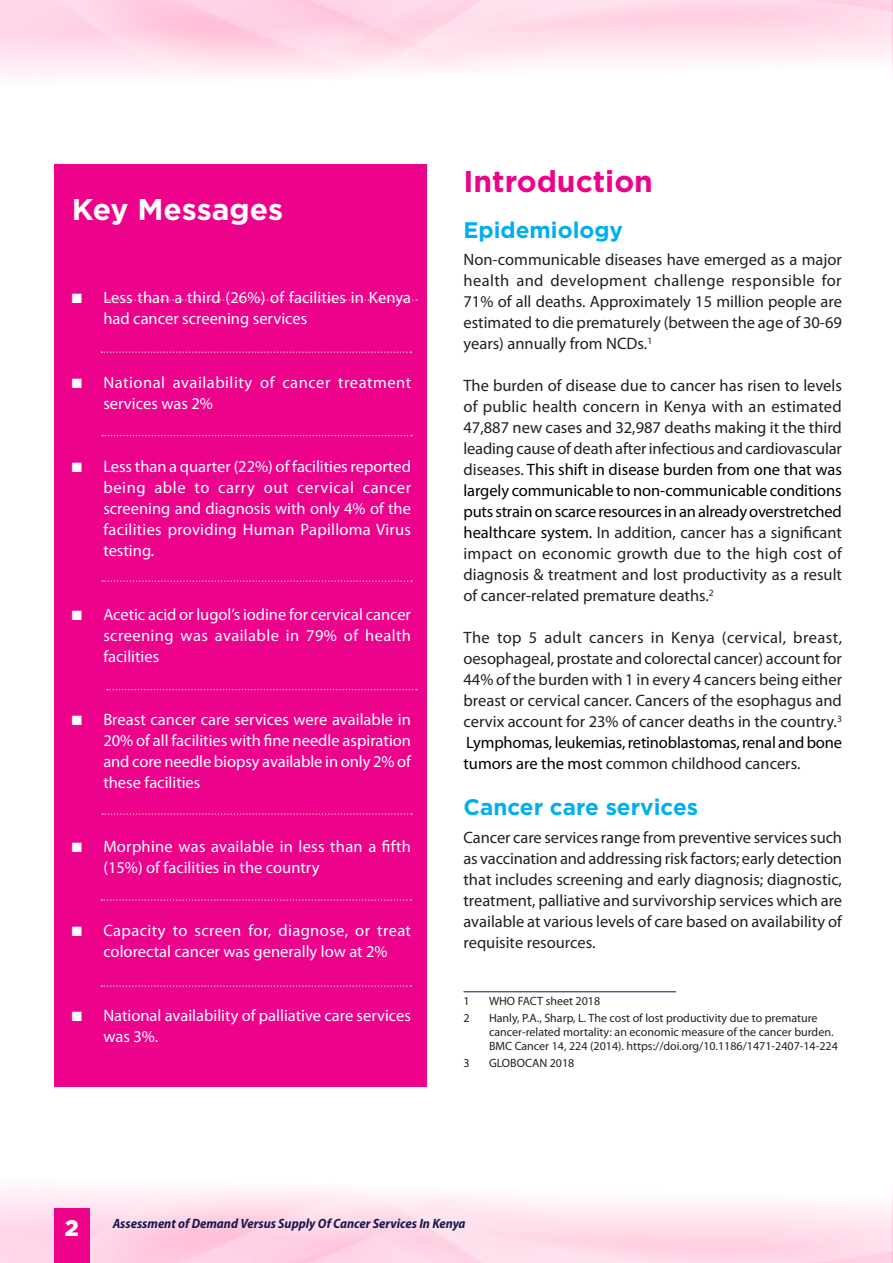
<style>
.page{position:relative;width:893px;height:1263px;background:#fff}
.page>*{position:absolute;margin:0;border:0;box-sizing:border-box;transform-origin:0 0}
.Head{font:700 30px "Gotham";color:#ed028c}
.Head-2{font:700 30px "Gotham";color:#fff}
.Heads_2{font:700 22.5px "Gotham";color:#00aeef}
.t1{font:900 22.5px "Gotham";color:#fff}
.t2{font:16.5px/21px "Myriad Pro";color:#231f20;text-align:justify}
.Bullets{font:16.5px/21px "Myriad Pro";color:#fff}
.Bullets-2{font:16.5px/21px "Myriad Pro";letter-spacing:.03em;color:#fff}
.t3{font:italic 700 semi-condensed 13.5px "Myriad Pro";color:#18194f}
.Footnote_text{font:12px/14.4px "Myriad Pro";color:#231f20}
.s1{color:#000}
</style>
<div class="page">
<div style="left:54px;top:1208px;width:36px;height:55px;background:#ed028c"></div>
<div style="left:54px;top:164px;width:372px;height:922px;background:#ed028c"></div>
<hr style="left:463px;top:991px;width:213px;height:1px;background:#18194f">
<svg style="left:101px;top:351px;width:310px;height:2px"></svg>
<svg style="left:107px;top:299px;width:310px;height:2px"></svg>
<svg style="left:102px;top:435px;width:310px;height:1px"></svg>
<svg style="left:102px;top:580px;width:310px;height:2px"></svg>
<svg style="left:107px;top:689px;width:310px;height:1px"></svg>
<svg style="left:102px;top:813px;width:310px;height:2px"></svg>
<svg style="left:101px;top:899px;width:310px;height:2px"></svg>
<svg style="left:101px;top:985px;width:310px;height:2px"></svg>
<p class="Head-2" style="left:72px;top:192px;width:213px">Key Messages</p>
<p class="Bullets" style="left:103px;top:287px;width:309px;text-indent:-32px">■ Less than a third (26%) of facilities in Kenya had cancer screening services</p>
<p class="Bullets-2" style="left:103px;top:371px;width:309px;text-indent:-32px">■ National availability of cancer treatment services was 2%</p>
<p class="Bullets" style="left:103px;top:456px;width:309px;text-align:justify;text-indent:-32px">■ Less than a quarter (22%) of facilities reported being able to carry out cervical cancer screening and diagnosis with only 4% of the facilities providing Human Papilloma Virus testing.</p>
<p class="Bullets" style="left:103px;top:603px;width:309px;text-align:justify;text-indent:-32px">■ Acetic acid or lugol’s iodine for cervical cancer screening was available in 79% of health facilities</p>
<p class="Bullets" style="left:103px;top:709px;width:309px;text-align:justify;text-indent:-32px">■ Breast cancer care services were available in 20% of all facilities with fine needle aspiration and core needle biopsy available in only 2% of these facilities</p>
<p class="Bullets" style="left:103px;top:835px;width:309px;text-indent:-32px">■ Morphine was available in less than a fifth (15%) of facilities in the country</p>
<p class="Bullets" style="left:72px;top:920px;width:341px;text-align:center">■ Capacity to screen for, diagnose, or treat colorectal cancer was generally low at 2%</p>
<p class="Bullets" style="left:103px;top:1004px;width:309px;text-indent:-32px">■ National availability of palliative care services was 3%.</p>
<p class="Head" style="left:463px;top:164px;width:191px">Introduction</p>
<p class="Heads_2" style="left:463px;top:217px;width:161px">Epidemiology</p>
<p class="t2" style="left:463px;top:249px;width:380px">Non-communicable diseases have emerged as a major health and development challenge responsible for 71% of all deaths. Approximately 15 million people are estimated to die prematurely (between the age of 30-69 years) annually from NCDs.<sup>1</sup></p>
<p class="t2" style="left:463px;top:375px;width:380px">The burden of disease due to cancer has risen to levels of public health concern in Kenya with an estimated 47,887 new cases and 32,987 deaths making it the third leading cause of death after infectious and cardiovascular diseases. <span class="s1">This shift in disease burden from one that was largely communicable to non-communicable conditions puts strain on scarce resources in an already overstretched healthcare system.</span> In addition, cancer has a significant impact on economic growth due to the high cost of diagnosis &amp; treatment and lost productivity as a result of cancer-related premature deaths.<sup>2</sup></p>
<p class="t2" style="left:463px;top:627px;width:380px">The top 5 adult cancers in Kenya (cervical, breast, oesophageal, prostate and colorectal cancer) account for 44% of the burden with 1 in every 4 cancers being either breast or cervical cancer. Cancers of the esophagus and cervix account for 23% of cancer deaths in the country.<sup>3<br></sup><span class="s1">Lymphomas, leukemias, retinoblastomas, renal and bone tumors are the most</span> common childhood cancers.</p>
<p class="Heads_2" style="left:463px;top:794px;width:236px">Cancer care services</p>
<p class="t2" style="left:463px;top:826px;width:380px">Cancer care services range from preventive services such as vaccination and addressing risk factors; early detection that includes screening and early diagnosis; diagnostic, treatment, palliative and survivorship services which are available at various levels of care based on availability of requisite resources.</p>
<p class="Footnote_text" style="left:463px;top:993px;width:8px">1</p>
<p class="Footnote_text" style="left:489px;top:993px;width:113px">WHO FACT sheet 2018</p>
<p class="Footnote_text" style="left:463px;top:1010px;width:8px">2</p>
<p class="Footnote_text" style="left:489px;top:1010px;width:350px">Hanly, P.A., Sharp, L. The cost of lost productivity due to premature cancer-related mortality: an economic measure of the cancer burden.<br>BMC Cancer 14, 224 (2014). https://doi.org/10.1186/1471-2407-14-224</p>
<p class="Footnote_text" style="left:463px;top:1056px;width:8px">3</p>
<p class="Footnote_text" style="left:489px;top:1056px;width:87px">GLOBOCAN 2018</p>
<h2 class="t1" style="left:65px;top:1212px;width:16px">2</h2>
<p class="t3" style="left:113px;top:1215px;width:354px">Assessment of Demand Versus Supply Of Cancer Services In Kenya</p>
</div>
